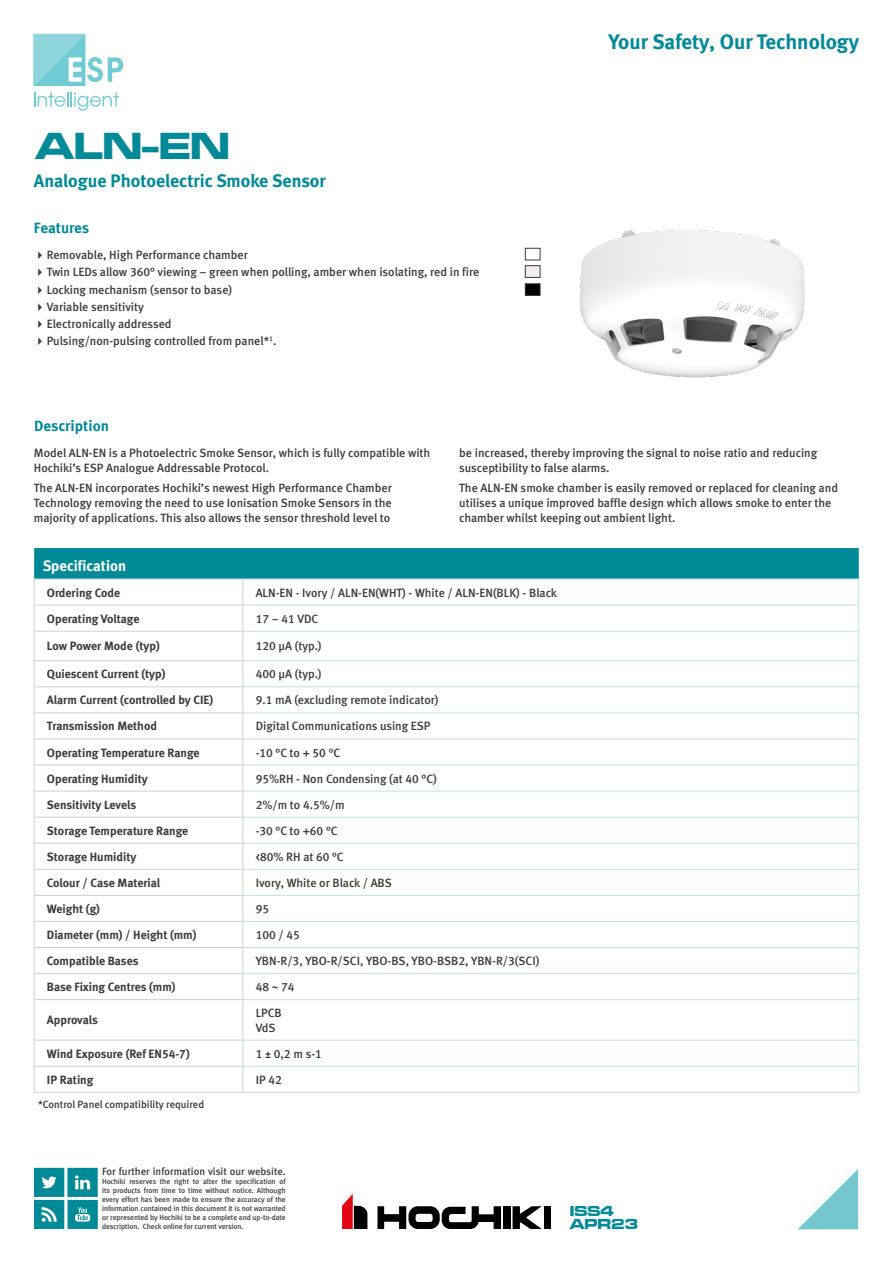
<style>
.page{position:relative;width:893px;height:1263px;background:#fff}
.page>*{position:absolute;margin:0;border:0;box-sizing:border-box;transform-origin:0 0}
.t1{font:39px "Microgramma D Bold Exte";color:#008996}
.t2{font:21px "Meta Bold CE Lf";color:#008996}
.Product_description{font:18px "Meta Bold CE Lf";color:#008996}
.t3{font:700 15px "Meta Pro";color:#008996}
.t4{font:15px "Meta Bold CE Lf";color:#fff}
.t5{font:15px/12.8px "Microgramma D Bold Exte";color:#008996}
.Table_-_Headers{font:12px/15px "Meta Medium CELF";color:#3c3c3b}
.Table_-_Headers-2{font:12px "Meta Bold CE Lf";color:#3c3c3b}
.Table_body_text{font:12px/14.4px "Meta Medium CELF";color:#3c3c3b}
.t6{font:10.5px "Meta Medium CELF";color:#3c3c3b}
.t7{font:7.5px/9px "Meta Medium CELF";letter-spacing:-.01em;color:#3c3c3b;text-align:justify}
</style>
<div class="page">
<svg style="left:342px;top:1194px;width:25px;height:35px"></svg>
<svg style="left:377px;top:1206px;width:124px;height:23px"></svg>
<div style="left:503px;top:1206px;width:8px;height:23px;background:#000"></div>
<svg style="left:513px;top:1206px;width:29px;height:23px"></svg>
<div style="left:544px;top:1206px;width:7px;height:23px;background:#000"></div>
<svg style="left:34px;top:1168px;width:64px;height:61px;background:#35a1ab"></svg>
<svg style="left:33px;top:34px;width:90px;height:52px"></svg>
<svg style="left:34px;top:92px;width:85px;height:19px"></svg>
<svg style="left:798px;top:1169px;width:60px;height:60px"></svg>
<svg style="left:35px;top:1000px;width:823px;height:92px"></svg>
<hr style="left:34px;top:999px;width:209px;height:1px;background:#d0d0d0">
<hr style="left:34px;top:1000px;width:1px;height:40px;background:#d0d0d0">
<hr style="left:243px;top:1000px;width:1px;height:40px;background:#d0d0d0">
<hr style="left:34px;top:1040px;width:209px;height:1px;background:#d0d0d0">
<hr style="left:34px;top:1066px;width:209px;height:1px;background:#d0d0d0">
<svg style="left:34px;top:1041px;width:1px;height:51px"></svg>
<svg style="left:243px;top:1041px;width:1px;height:51px"></svg>
<hr style="left:34px;top:1092px;width:209px;height:1px;background:#d0d0d0">
<svg style="left:34px;top:548px;width:825px;height:451px"></svg>
<hr style="left:243px;top:999px;width:616px;height:1px;background:#bfe1e5">
<hr style="left:858px;top:1000px;width:1px;height:40px;background:#bfe1e5">
<hr style="left:243px;top:1040px;width:616px;height:1px;background:#bfe1e5">
<hr style="left:243px;top:1066px;width:616px;height:1px;background:#bfe1e5">
<svg style="left:858px;top:1040px;width:1px;height:52px"></svg>
<hr style="left:243px;top:1092px;width:616px;height:1px;background:#bfe1e5">
<img style="left:579px;top:230px;width:226px;height:148px">
<div style="left:525px;top:266px;width:15px;height:12px;background:#f2efed;border:1px solid #3c3c3b"></div>
<div style="left:525px;top:248px;width:15px;height:12px;background:#fff;border:1px solid #3c3c3b"></div>
<div style="left:525px;top:284px;width:15px;height:11px;background:#000"></div>
<div style="left:525px;top:284px;width:15px;height:12px;border:1px solid #3c3c3b"></div>
<p class="t1" style="left:35px;top:120px;width:196px">ALN-EN</p>
<p class="Product_description" style="left:34px;top:169px;width:293px">Analogue Photoelectric Smoke Sensor</p>
<p class="t3" style="left:34px;top:216px;width:57px">Features</p>
<p class="Table_-_Headers" style="left:47px;top:248px;width:203px">Removable, High Performance chamber</p>
<p class="Table_-_Headers" style="left:47px;top:265px;width:434px">Twin LEDs allow 360° viewing – green when polling, amber when isolating, red in fire</p>
<p class="Table_-_Headers" style="left:47px;top:282px;width:187px">Locking mechanism (sensor to base)</p>
<p class="Table_-_Headers" style="left:47px;top:299px;width:99px">Variable sensitivity</p>
<p class="Table_-_Headers" style="left:47px;top:316px;width:126px">Electronically addressed</p>
<p class="Table_-_Headers" style="left:47px;top:333px;width:231px">Pulsing/non-pulsing controlled from panel*<sup>1</sup>.</p>
<p class="t3" style="left:34px;top:414px;width:77px">Description</p>
<h2 class="t2" style="left:608px;top:29px;width:252px">Your Safety, Our Technology</h2>
<p class="Table_-_Headers" style="left:34px;top:446px;width:398px">Model ALN-EN is a Photoelectric Smoke Sensor, which is fully compatible with<br>Hochiki’s ESP Analogue Addressable Protocol.</p>
<p class="Table_-_Headers" style="left:34px;top:480px;width:359px;text-align:justify">The ALN-EN incorporates Hochiki’s newest High Performance Chamber Technology removing the need to use Ionisation Smoke Sensors in the majority of applications. This also allows the sensor threshold level to</p>
<p class="Table_-_Headers" style="left:459px;top:446px;width:359px">be increased, thereby improving the signal to noise ratio and reducing susceptibility to false alarms.</p>
<p class="Table_-_Headers" style="left:459px;top:480px;width:380px">The ALN-EN smoke chamber is easily removed or replaced for cleaning and utilises a unique improved baffle design which allows smoke to enter the chamber whilst keeping out ambient light.</p>
<p class="t4" style="left:43px;top:556px;width:85px">Specification</p>
<p class="Table_-_Headers-2" style="left:47px;top:585px;width:75px">Ordering Code</p>
<p class="Table_body_text" style="left:256px;top:585px;width:303px">ALN-EN - Ivory / ALN-EN(WHT) - White / ALN-EN(BLK) - Black</p>
<p class="Table_-_Headers-2" style="left:47px;top:611px;width:94px">Operating Voltage</p>
<p class="Table_body_text" style="left:256px;top:611px;width:64px">17 – 41 VDC</p>
<p class="Table_-_Headers-2" style="left:47px;top:639px;width:114px">Low Power Mode (typ)</p>
<p class="Table_body_text" style="left:256px;top:639px;width:67px">120 μA (typ.)</p>
<p class="Table_-_Headers-2" style="left:47px;top:666px;width:120px">Quiescent Current (typ)</p>
<p class="Table_body_text" style="left:256px;top:667px;width:67px">400 μA (typ.)</p>
<p class="Table_-_Headers-2" style="left:47px;top:693px;width:168px">Alarm Current (controlled by CIE)</p>
<p class="Table_body_text" style="left:256px;top:693px;width:184px">9.1 mA (excluding remote indicator)</p>
<p class="Table_-_Headers-2" style="left:47px;top:719px;width:112px">Transmission Method</p>
<p class="Table_body_text" style="left:256px;top:719px;width:176px">Digital Communications using ESP</p>
<p class="Table_-_Headers-2" style="left:47px;top:745px;width:154px">Operating Temperature Range</p>
<p class="Table_body_text" style="left:256px;top:745px;width:86px">-10 °C to + 50 °C</p>
<p class="Table_-_Headers-2" style="left:47px;top:771px;width:102px">Operating Humidity</p>
<p class="Table_body_text" style="left:256px;top:771px;width:183px">95%RH - Non Condensing (at 40 °C)</p>
<p class="Table_-_Headers-2" style="left:47px;top:797px;width:91px">Sensitivity Levels</p>
<p class="Table_body_text" style="left:256px;top:797px;width:90px">2%/m to 4.5%/m</p>
<p class="Table_-_Headers-2" style="left:47px;top:823px;width:143px">Storage Temperature Range</p>
<p class="Table_body_text" style="left:256px;top:823px;width:83px">-30 °C to +60 °C</p>
<p class="Table_-_Headers-2" style="left:47px;top:849px;width:91px">Storage Humidity</p>
<p class="Table_body_text" style="left:256px;top:849px;width:90px">&lt;80% RH at 60 °C</p>
<p class="Table_-_Headers-2" style="left:47px;top:875px;width:115px">Colour / Case Material</p>
<p class="Table_body_text" style="left:256px;top:875px;width:138px">Ivory, White or Black / ABS</p>
<p class="Table_-_Headers-2" style="left:47px;top:901px;width:55px">Weight (g)</p>
<p class="Table_body_text" style="left:256px;top:902px;width:15px">95</p>
<p class="Table_-_Headers-2" style="left:47px;top:927px;width:151px">Diameter (mm) / Height (mm)</p>
<p class="Table_body_text" style="left:256px;top:928px;width:46px">100 / 45</p>
<p class="Table_-_Headers-2" style="left:47px;top:953px;width:93px">Compatible Bases</p>
<p class="Table_body_text" style="left:256px;top:954px;width:285px">YBN-R/3, YBO-R/SCI, YBO-BS, YBO-BSB2, YBN-R/3(SCI)</p>
<p class="Table_-_Headers-2" style="left:47px;top:979px;width:130px">Base Fixing Centres (mm)</p>
<p class="Table_body_text" style="left:256px;top:980px;width:40px">48 ~ 74</p>
<p class="Table_-_Headers-2" style="left:47px;top:1013px;width:52px">Approvals</p>
<p class="Table_body_text" style="left:256px;top:1006px;width:28px">LPCB<br>VdS</p>
<p class="Table_-_Headers-2" style="left:47px;top:1046px;width:144px">Wind Exposure (Ref EN54-7)</p>
<p class="Table_body_text" style="left:256px;top:1046px;width:68px">1 ± 0,2 m s-1</p>
<p class="Table_-_Headers-2" style="left:47px;top:1072px;width:48px">IP Rating</p>
<p class="Table_body_text" style="left:256px;top:1072px;width:28px">IP 42</p>
<p class="t6" style="left:38px;top:1098px;width:168px">*Control Panel compatibility required</p>
<p class="t6" style="left:102px;top:1165px;width:185px">For further information visit our website.</p>
<p class="t7" style="left:102px;top:1177px;width:185px">Hochiki reserves the right to alter the specification of its products from time to time without notice. Although every effort has been made to ensure the accuracy of the information contained in this document it is not warranted or represented by Hochiki to be a complete and up-to-date description. Check online for current version.</p>
<p class="t5" style="left:570px;top:1204px;width:70px">ISS4<br>APR23</p>
</div>
